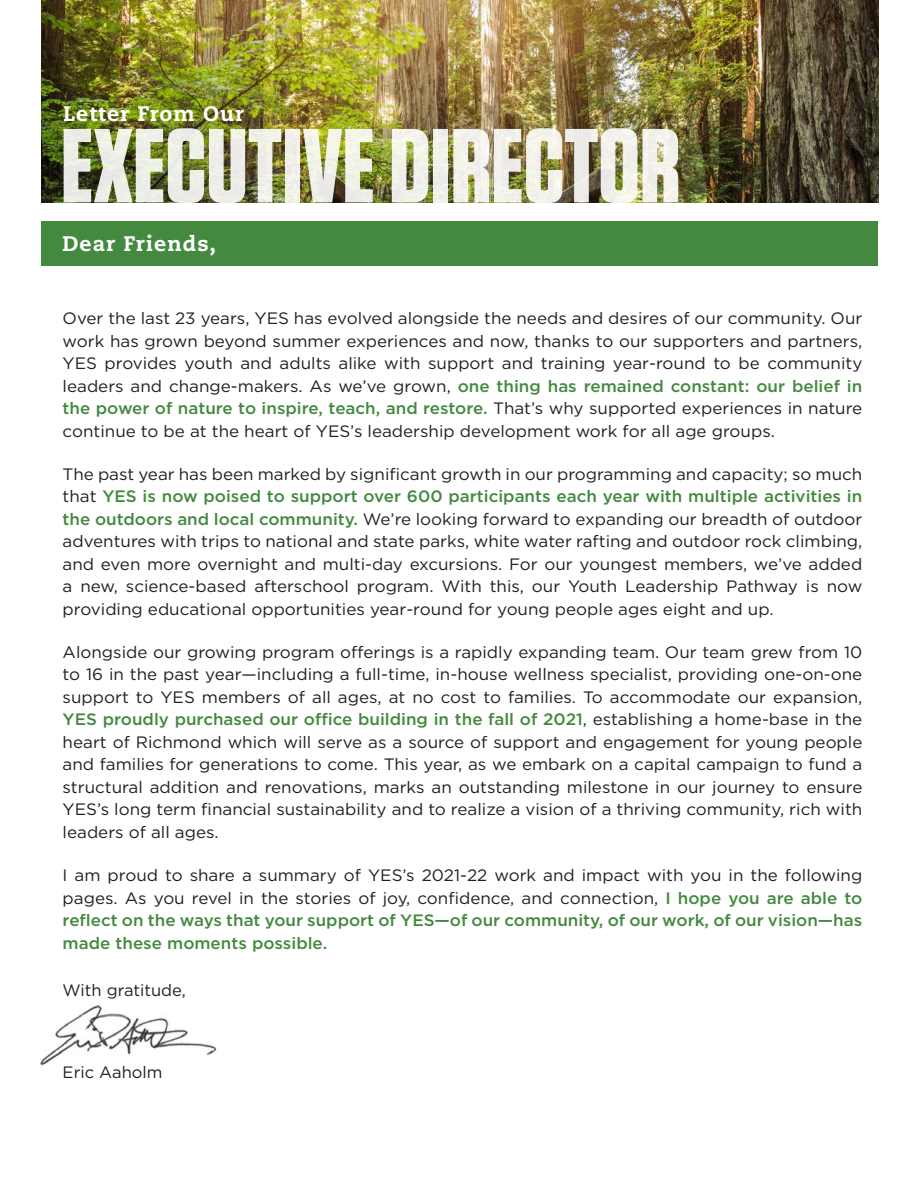
<style>
.page{position:relative;width:918px;height:1188px;background:#fff}
.page>*{position:absolute;margin:0;border:0;box-sizing:border-box;transform-origin:0 0}
.t1{font:700 105px "Tungsten";color:#fff}
.t2{font:800 21px "Caecilia LT Pro 85";letter-spacing:.05em;color:#fff}
.t3{font:16.5px/22.5px "Gotham";color:#231f20;text-align:justify}
.s1{font-weight:500;color:#43893f}
</style>
<div class="page">
<img style="left:40px;top:1005px;width:177px;height:61px">
<img style="left:41px;top:0;width:837px;height:202px">
<div style="left:41px;top:221px;width:837px;height:45px;background:#43893f"></div>
<p class="t2" style="left:63px;top:100px;width:182px">Letter From Our</p>
<h1 class="t1" style="left:61px;top:110px;width:621px">EXECUTIVE DIRECTOR</h1>
<p class="t2" style="left:63px;top:229px;width:155px">Dear Friends,</p>
<p class="t3" style="left:63px;top:307px;width:801px">Over the last 23 years, YES has evolved alongside the needs and desires of our community. Our work has grown beyond summer experiences and now, thanks to our supporters and partners, YES provides youth and adults alike with support and training year-round to be community leaders and change-makers. As we’ve grown, <span class="s1">one thing has remained constant: our belief in the power of nature to inspire, teach, and restore.</span> That’s why supported experiences in nature continue to be at the heart of YES’s leadership development work for all age groups.</p>
<p class="t3" style="left:63px;top:462px;width:801px">The past year has been marked by significant growth in our programming and capacity; so much that <span class="s1">YES is now poised to support over 600 participants each year with multiple activities in the outdoors and local community.</span> We’re looking forward to expanding our breadth of outdoor adventures with trips to national and state parks, white water rafting and outdoor rock climbing, and even more overnight and multi-day excursions. For our youngest members, we’ve added a new, science-based afterschool program. With this, our Youth Leadership Pathway is now providing educational opportunities year-round for young people ages eight and up.</p>
<p class="t3" style="left:63px;top:641px;width:801px">Alongside our growing program offerings is a rapidly expanding team. Our team grew from 10 to 16 in the past year—including a full-time, in-house wellness specialist, providing one-on-one support to YES members of all ages, at no cost to families. To accommodate our expansion, <span class="s1">YES proudly purchased our office building in the fall of 2021</span>, establishing a home-base in the heart of Richmond which will serve as a source of support and engagement for young people and families for generations to come. This year, as we embark on a capital campaign to fund a structural addition and renovations, marks an outstanding milestone in our journey to ensure YES’s long term financial sustainability and to realize a vision of a thriving community, rich with leaders of all ages.</p>
<p class="t3" style="left:63px;top:864px;width:801px">I am proud to share a summary of YES’s 2021-22 work and impact with you in the following pages. As you revel in the stories of joy, confidence, and connection, <span class="s1">I hope you are able to reflect on the ways that your support of YES—of our community, of our work, of our vision—has made these moments possible.</span></p>
<p class="t3" style="left:63px;top:978px;width:125px">With gratitude,</p>
<p class="t3" style="left:63px;top:1060px;width:101px">Eric Aaholm</p>
</div>
